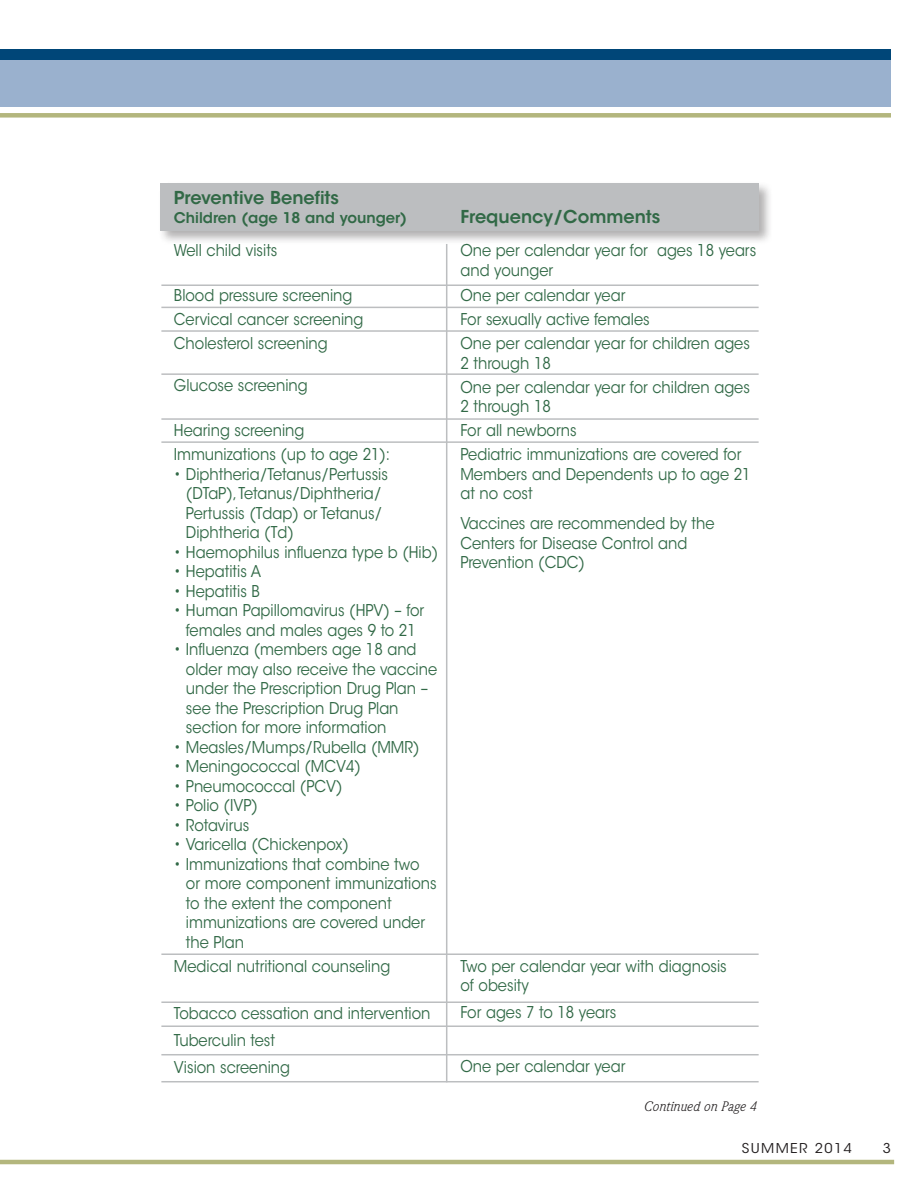
<style>
.page{position:relative;width:918px;height:1188px;background:#fff}
.page>*{position:absolute;margin:0;border:0;box-sizing:border-box;transform-origin:0 0}
.t1{font:600 17.7px "ITC Avant Garde Std";color:#316946}
.t2{font:16.2px/19.5px "ITC Avant Garde Std";color:#316946;scale:.9 1}
.t3{font:600 14.7px "ITC Avant Garde Std";color:#316946}
.t4{font:italic 13.5px "Weidemann Std";color:#231f20}
.t5{font:13.5px "ITC Avant Garde Std";letter-spacing:.1em;color:#231f20;scale:1.05 1}
</style>
<div class="page">
<div style="left:0;top:50px;width:891px;height:16px;background:#004678"></div>
<div style="left:0;top:61px;width:891px;height:46px;background:#9ab1ce"></div>
<div style="left:0;top:113px;width:891px;height:5px;background:#b3b67d"></div>
<hr style="left:0;top:1160px;width:894px;height:4px;background:#b3b67d">
<div style="left:158px;top:181px;width:615px;height:64px;background:#231f20;opacity:.35"></div>
<div style="left:160px;top:183px;width:599px;height:48px;background:#bcbec0"></div>
<hr style="left:161px;top:284px;width:598px;height:2px;background:#bcbec0">
<hr style="left:161px;top:307px;width:598px;height:1px;background:#bcbec0">
<hr style="left:161px;top:330px;width:598px;height:2px;background:#bcbec0">
<hr style="left:161px;top:373px;width:598px;height:2px;background:#bcbec0">
<hr style="left:161px;top:418px;width:598px;height:2px;background:#bcbec0">
<hr style="left:161px;top:441px;width:598px;height:2px;background:#bcbec0">
<hr style="left:161px;top:953px;width:598px;height:2px;background:#bcbec0">
<hr style="left:161px;top:1001px;width:598px;height:2px;background:#bcbec0">
<hr style="left:161px;top:1025px;width:598px;height:2px;background:#bcbec0">
<hr style="left:161px;top:1054px;width:598px;height:1px;background:#bcbec0">
<hr style="left:161px;top:1081px;width:598px;height:1px;background:#bcbec0">
<hr style="left:446px;top:244px;width:1px;height:838px;background:#bcbec0">
<p class="t1" style="left:174px;top:186px;width:167px">Preventive Benefits</p>
<p class="t3" style="left:174px;top:209px;width:235px">Children (age 18 and younger)</p>
<p class="t2" style="left:174px;top:241px;width:117px">Well child visits</p>
<p class="t2" style="left:174px;top:284px;width:212px;line-height:24px">Blood pressure screening<br>Cervical cancer screening<br>Cholesterol screening</p>
<p class="t2" style="left:174px;top:376px;width:150px">Glucose screening</p>
<p class="t2" style="left:174px;top:419px;width:242px;line-height:24px">Hearing screening<br>Immunizations (up to age 21):</p>
<p class="t2" style="left:186px;top:465px;width:226px;text-indent:-12px">• Diphtheria/Tetanus/Pertussis (DTaP), Tetanus/Diphtheria/<br>Pertussis (Tdap) or Tetanus/<br>Diphtheria (Td)</p>
<p class="t2" style="left:174px;top:543px;width:295px">• Haemophilus influenza type b (Hib)</p>
<p class="t2" style="left:174px;top:562px;width:98px">• Hepatitis A</p>
<p class="t2" style="left:174px;top:582px;width:97px">• Hepatitis B</p>
<p class="t2" style="left:174px;top:601px;width:280px;text-align:center">• Human Papillomavirus (HPV) – for females and males ages 9 to 21</p>
<p class="t2" style="left:186px;top:640px;width:281px;text-indent:-12px">• Influenza (members age 18 and older may also receive the vaccine under the Prescription Drug Plan – see the Prescription Drug Plan section for more information</p>
<p class="t2" style="left:174px;top:738px;width:274px">• Measles/Mumps/Rubella (MMR)</p>
<p class="t2" style="left:174px;top:757px;width:209px">• Meningococcal (MCV4)</p>
<p class="t2" style="left:174px;top:777px;width:189px">• Pneumococcal (PCV)</p>
<p class="t2" style="left:174px;top:796px;width:95px">• Polio (IVP)</p>
<p class="t2" style="left:174px;top:816px;width:85px">• Rotavirus</p>
<p class="t2" style="left:174px;top:835px;width:196px">• Varicella (Chickenpox)</p>
<p class="t2" style="left:186px;top:855px;width:280px;text-indent:-12px">• Immunizations that combine two or more component immunizations to the extent the component immunizations are covered under the Plan</p>
<p class="t2" style="left:174px;top:957px;width:242px">Medical nutritional counseling</p>
<p class="t2" style="left:174px;top:999px;width:287px;line-height:27px">Tobacco cessation and intervention<br>Tuberculin test<br>Vision screening</p>
<p class="t1" style="left:460px;top:206px;width:201px">Frequency/Comments</p>
<p class="t2" style="left:460px;top:241px;width:330px">One per calendar year for ages 18 years and younger</p>
<p class="t2" style="left:460px;top:284px;width:323px;line-height:24px">One per calendar year<br>For sexually active females<br>One per calendar year for children ages</p>
<p class="t2" style="left:460px;top:351px;width:323px;line-height:24px">2 through 18<br>One per calendar year for children ages</p>
<p class="t2" style="left:460px;top:395px;width:314px;line-height:24px">2 through 18<br>For all newborns<br>Pediatric immunizations are covered for</p>
<p class="t2" style="left:460px;top:465px;width:324px">Members and Dependents up to age 21 at no cost</p>
<p class="t2" style="left:460px;top:514px;width:284px">Vaccines are recommended by the<br>Centers for Disease Control and<br>Prevention (CDC)</p>
<p class="t2" style="left:460px;top:957px;width:297px">Two per calendar year with diagnosis of obesity</p>
<p class="t2" style="left:460px;top:1003px;width:175px">For ages 7 to 18 years</p>
<p class="t2" style="left:460px;top:1057px;width:185px">One per calendar year</p>
<p class="t4" style="left:643px;top:1099px;width:114px">Continued on Page 4</p>
<p class="t5" style="left:742px;top:1140px;width:106px">SUMMER 2014</p>
<p class="t5" style="left:883px;top:1140px;width:9px">3</p>
</div>
